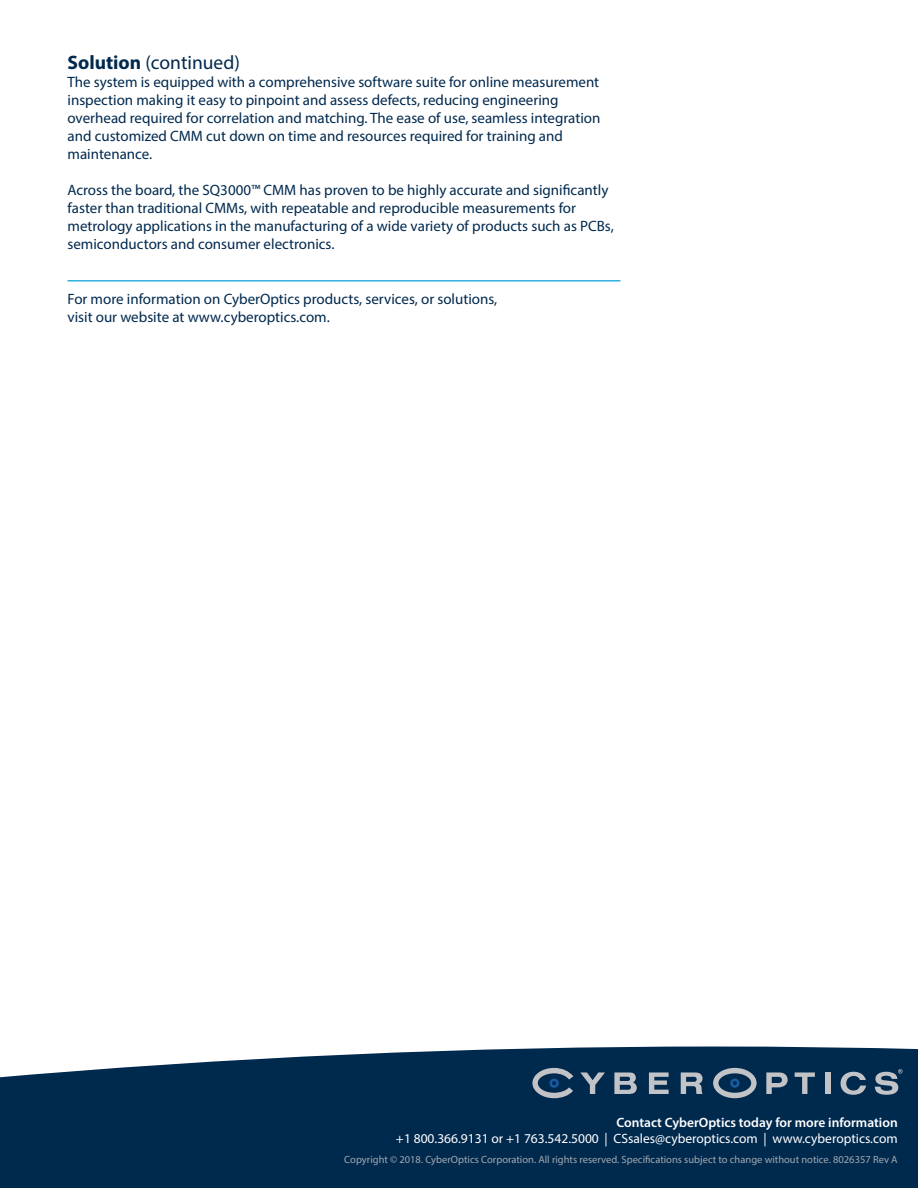
<style>
.page{position:relative;width:918px;height:1188px;background:#fff}
.page>*{position:absolute;margin:0;border:0;box-sizing:border-box;transform-origin:0 0}
.t1{font:19.5px "Myriad Pro";color:#00294e}
.t2{font:15px/18px "Myriad Pro";color:#00294e}
.t3{font:13.5px "Myriad Pro";color:#fff}
.t4{font:600 13.5px "Myriad Pro";color:#fff}
.t5{font:10.5px "Myriad Pro";color:#a3a9b0}
.s1{font-weight:700}
</style>
<div class="page">
<div style="left:0;top:1047px;width:918px;height:141px;background:#00294e"></div>
<svg style="left:580px;top:1072px;width:25px;height:22px"></svg>
<svg style="left:614px;top:1072px;width:23px;height:22px"></svg>
<svg style="left:649px;top:1072px;width:20px;height:22px"></svg>
<svg style="left:681px;top:1072px;width:22px;height:22px"></svg>
<svg style="left:766px;top:1072px;width:22px;height:22px"></svg>
<svg style="left:795px;top:1072px;width:20px;height:22px"></svg>
<div style="left:825px;top:1072px;width:5px;height:22px;background:#c2c3c6"></div>
<svg style="left:841px;top:1072px;width:25px;height:23px"></svg>
<svg style="left:713px;top:1068px;width:44px;height:30px"></svg>
<svg style="left:875px;top:1069px;width:28px;height:26px"></svg>
<svg style="left:532px;top:1068px;width:41px;height:30px"></svg>
<hr style="left:68px;top:280px;width:552px;height:2px;background:#31afe4">
<p class="t1" style="left:68px;top:50px;width:174px"><span class="s1">Solution</span> (continued)</p>
<p class="t2" style="left:68px;top:72px;width:534px">The system is equipped with a comprehensive software suite for online measurement inspection making it easy to pinpoint and assess defects, reducing engineering overhead required for correlation and matching. The ease of use, seamless integration and customized CMM cut down on time and resources required for training and maintenance.</p>
<p class="t2" style="left:68px;top:180px;width:548px">Across the board, the SQ3000™ CMM has proven to be highly accurate and significantly faster than traditional CMMs, with repeatable and reproducible measurements for metrology applications in the manufacturing of a wide variety of products such as PCBs, semiconductors and consumer electronics.</p>
<p class="t2" style="left:68px;top:289px;width:431px">For more information on CyberOptics products, services, or solutions,</p>
<p class="t2" style="left:68px;top:307px;width:264px">visit our website at www.cyberoptics.com.</p>
<p class="t4" style="left:616px;top:1114px;width:283px">Contact CyberOptics today for more information</p>
<p class="t3" style="left:396px;top:1130px;width:503px">+1 800.366.9131 or +1 763.542.5000 | CSsales@cyberoptics.com | www.cyberoptics.com</p>
<p class="t5" style="left:344px;top:1153px;width:555px">Copyright © 2018. CyberOptics Corporation. All rights reserved. Specifications subject to change without notice. 8026357 Rev A</p>
</div>
